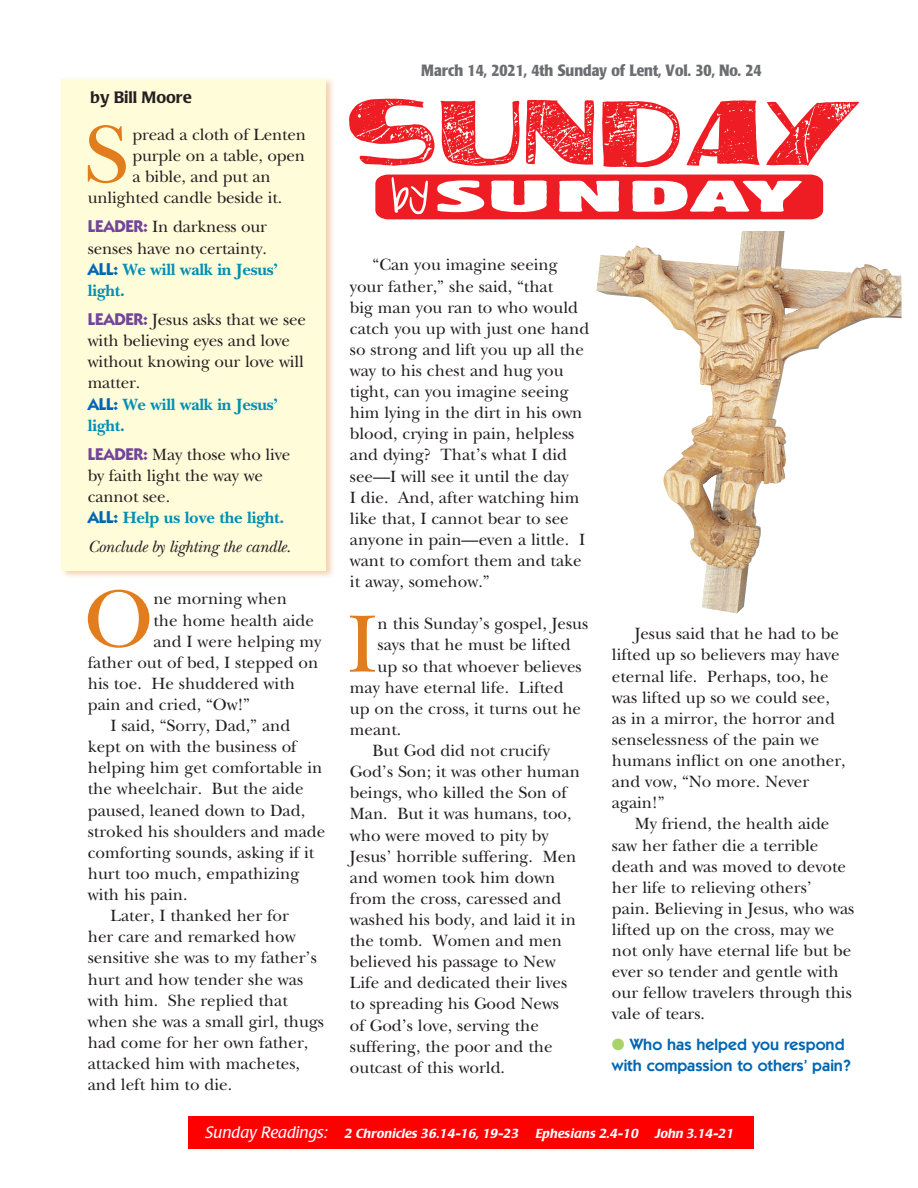
<style>
.page{position:relative;width:918px;height:1188px;background:#fff}
.page>*{position:absolute;margin:0;border:0;box-sizing:border-box;transform-origin:0 0}
.SBS_Text{font:84.9px "New Baskerville";color:#e17d1d}
.SBS_Text-2{font:17.1px/21.1px "New Baskerville";color:#231f20}
.SBS_Text-3{font:700 17.1px/21.1px "New Baskerville";letter-spacing:-.01em;color:#008fb3}
.t1{font:italic 17.1px "New Baskerville";letter-spacing:-.02em;color:#231f20}
.SBS_Text-4{font:600 16.2px/21.1px "Itc Kabel";color:#0166b3}
.Sun_Date{font:700 condensed 16.2px "Poppl Laudatio";color:#6c6d70}
.by_line{font:500 16.2px "Poppl Laudatio";color:#231f20}
.Italic{font:italic 500 13.05px "Poppl Laudatio";letter-spacing:.01em;color:#fff}
.s1{font-family:"Itc Kabel";font-weight:700;color:#72459b}
.s2{font-family:"Itc Kabel";color:#0166b3}
.s3{color:#a9d26c}
.s4{font-weight:400;font-size:16.2px}
</style>
<div class="page">
<div style="left:60px;top:77px;width:275px;height:502px;background:#e17d1d;opacity:.35"></div>
<div style="left:62px;top:79px;width:264px;height:491px;background:#fffcda"></div>
<div style="left:188px;top:1117px;width:566px;height:32px;background:#f00"></div>
<img style="left:596px;top:231px;width:168px;height:382px">
<svg style="left:349px;top:99px;width:510px;height:120px"></svg>
<p class="by_line" style="left:90px;top:89px;width:103px">by Bill Moore</p>
<p class="SBS_Text" style="left:84px;top:105px;width:46px">S</p>
<p class="SBS_Text-2" style="left:132px;top:124px;width:175px">pread a cloth of Lenten</p>
<p class="SBS_Text-2" style="left:132px;top:145px;width:174px">purple on a table, open</p>
<p class="SBS_Text-2" style="left:132px;top:166px;width:140px">a bible, and put an</p>
<p class="SBS_Text-2" style="left:88px;top:187px;width:196px">unlighted candle beside it.</p>
<p class="SBS_Text-2" style="left:88px;top:216px;width:181px"><span class="s1">LEADER:</span> In darkness our senses have no certainty.</p>
<p class="SBS_Text-3" style="left:88px;top:259px;width:192px"><span class="s2">ALL:</span> We will walk in Jesus’ light.</p>
<p class="SBS_Text-2" style="left:88px;top:309px;width:220px"><span class="s1">LEADER:</span> Jesus asks that we see with believing eyes and love without knowing our love will matter.</p>
<p class="SBS_Text-3" style="left:88px;top:393px;width:192px"><span class="s2">ALL:</span> We will walk in Jesus’ light.</p>
<p class="SBS_Text-2" style="left:88px;top:444px;width:204px"><span class="s1">LEADER:</span> May those who live by faith light the way we cannot see.</p>
<p class="SBS_Text-3" style="left:88px;top:507px;width:198px"><span class="s2">ALL:</span> Help us love the light.</p>
<p class="t1" style="left:88px;top:537px;width:205px">Conclude by lighting the candle.</p>
<p class="SBS_Text" style="left:84px;top:570px;width:71px">O</p>
<p class="SBS_Text-2" style="left:153px;top:588px;width:135px">ne morning when</p>
<p class="SBS_Text-2" style="left:153px;top:610px;width:162px">the home health aide</p>
<p class="SBS_Text-2" style="left:153px;top:631px;width:169px">and I were helping my</p>
<p class="SBS_Text-2" style="left:88px;top:652px;width:232px">father out of bed, I stepped on</p>
<p class="SBS_Text-2" style="left:88px;top:673px;width:209px">his toe. He shuddered with</p>
<p class="SBS_Text-2" style="left:88px;top:694px;width:164px">pain and cried, “Ow!”</p>
<p class="SBS_Text-2" style="left:88px;top:715px;width:239px;text-indent:23px">I said, “Sorry, Dad,” and kept on with the business of helping him get comfortable in the wheelchair. But the aide paused, leaned down to Dad, stroked his shoulders and made comforting sounds, asking if it hurt too much, empathizing with his pain.</p>
<p class="SBS_Text-2" style="left:88px;top:905px;width:238px;text-indent:23px">Later, I thanked her for<br>her care and remarked how sensitive she was to my father’s hurt and how tender she was with him. She replied that when she was a small girl, thugs had come for her own father, attacked him with machetes, and left him to die.</p>
<p class="Sun_Date" style="left:421px;top:61px;width:342px">March 14, 2021, 4th Sunday of Lent, Vol. 30, No. 24</p>
<p class="SBS_Text-2" style="left:350px;top:254px;width:241px;text-indent:23px">“Can you imagine seeing your father,” she said, “that<br>big man you ran to who would catch you up with just one hand so strong and lift you up all the way to his chest and hug you tight, can you imagine seeing him lying in the dirt in his own blood, crying in pain, helpless and dying? That’s what I did see—I will see it until the day<br>I die. And, after watching him like that, I cannot bear to see anyone in pain—even a little. I want to comfort them and take it away, somehow.”</p>
<p class="SBS_Text" style="left:347px;top:595px;width:32px">I</p>
<p class="SBS_Text-2" style="left:378px;top:613px;width:212px">n this Sunday’s gospel, Jesus</p>
<p class="SBS_Text-2" style="left:378px;top:634px;width:195px">says that he must be lifted</p>
<p class="SBS_Text-2" style="left:378px;top:656px;width:206px">up so that whoever believes</p>
<p class="SBS_Text-2" style="left:350px;top:677px;width:215px">may have eternal life. Lifted</p>
<p class="SBS_Text-2" style="left:350px;top:698px;width:233px">up on the cross, it turns out he</p>
<p class="SBS_Text-2" style="left:350px;top:719px;width:53px">meant.</p>
<p class="SBS_Text-2" style="left:350px;top:740px;width:232px;text-indent:23px">But God did not crucify<br>God’s Son; it was other human beings, who killed the Son of<br>Man. But it was humans, too, who were moved to pity by<br>Jesus’ horrible suffering. Men and women took him down from the cross, caressed and washed his body, and laid it in the tomb. Women and men believed his passage to New<br>Life and dedicated their lives to spreading his Good News<br>of God’s love, serving the suffering, the poor and the outcast of this world.</p>
<p class="SBS_Text-2" style="left:612px;top:623px;width:235px;text-indent:23px">Jesus said that he had to be lifted up so believers may have eternal life. Perhaps, too, he was lifted up so we could see, as in a mirror, the horror and senselessness of the pain we humans inflict on one another, and vow, “No more. Never again!”</p>
<p class="SBS_Text-2" style="left:612px;top:813px;width:244px;text-indent:23px">My friend, the health aide saw her father die a terrible death and was moved to devote her life to relieving others’<br>pain. Believing in Jesus, who was lifted up on the cross, may we not only have eternal life but be ever so tender and gentle with our fellow travelers through this vale of tears.</p>
<p class="SBS_Text-4" style="left:612px;top:1034px;width:241px"><span class="s3">●</span> Who has helped you respond with compassion to others’ pain?</p>
<p class="Italic" style="left:205px;top:1126px;width:315px"><span class="s4">Sunday Readings:</span> 2 Chronicles 36.14-16, 19-23</p>
<p class="Italic" style="left:535px;top:1126px;width:105px">Ephesians 2.4-10</p>
<p class="Italic" style="left:655px;top:1126px;width:81px">John 3.14-21</p>
</div>
